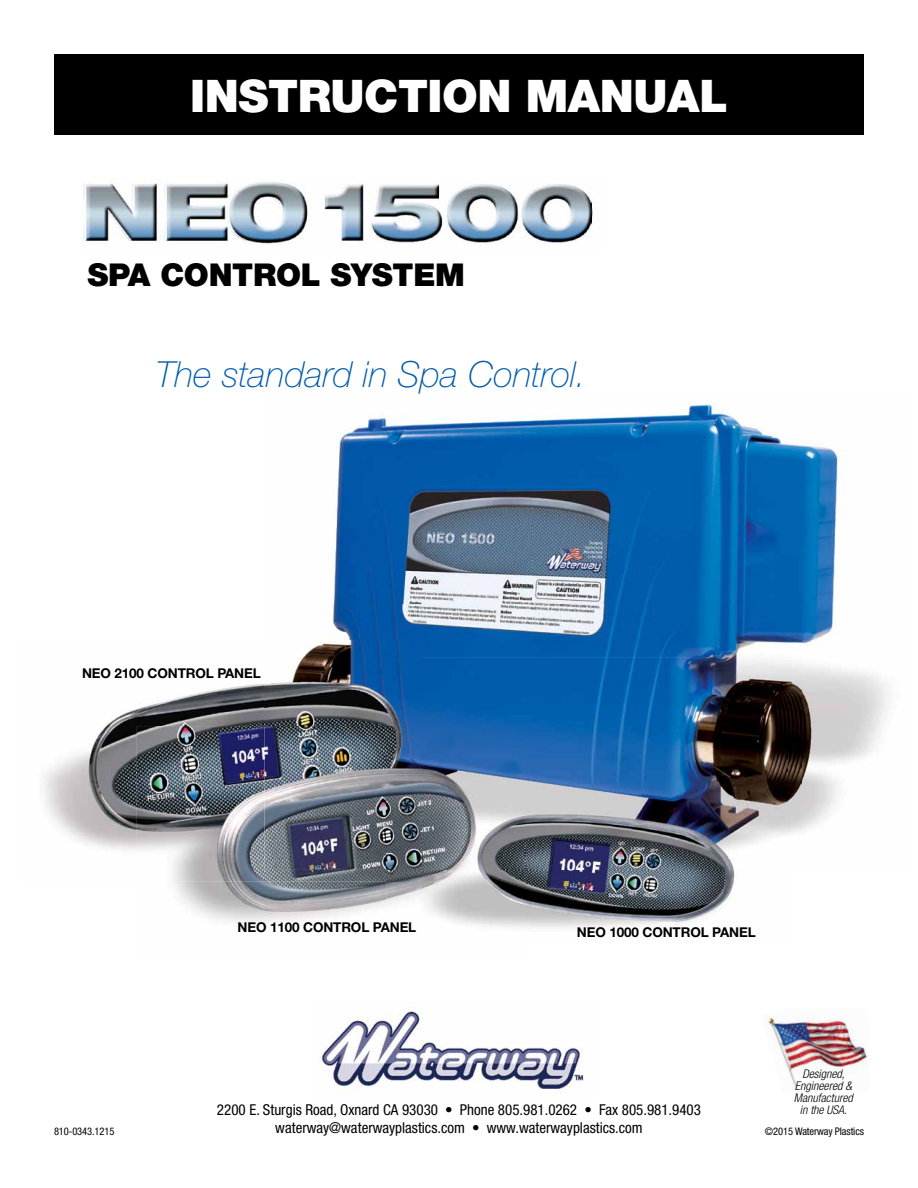
<style>
.page{position:relative;width:918px;height:1188px;background:#fff}
.page>*{position:absolute;margin:0;border:0;box-sizing:border-box;transform-origin:0 0}
.t1{font:900 45px "Helvetica Neue";letter-spacing:-.01em;color:#fff}
.t2{font:italic 100 36px "Helvetica Neue";color:#005cab}
.t3{font:900 31.5px "Helvetica Neue";letter-spacing:-.01em;color:#000}
.t4{font:condensed 15px/18px "Helvetica Neue";color:#000;text-align:center}
.t5{font:700 13.5px "Helvetica Neue";letter-spacing:-.01em;color:#000}
.t6{font:italic 300 condensed 12px/12px "Helvetica Neue";color:#000;text-align:center}
.t7{font:condensed 10.5px "Helvetica Neue";letter-spacing:-.01em;color:#000}
</style>
<div class="page">
<img style="left:322px;top:403px;width:479px;height:254px">
<img style="left:801px;top:438px;width:89px;height:392px">
<img style="left:421px;top:657px;width:381px;height:106px">
<img style="left:787px;top:763px;width:15px;height:71px">
<img style="left:526px;top:748px;width:261px;height:180px">
<img style="left:43px;top:684px;width:221px;height:166px">
<img style="left:264px;top:641px;width:157px;height:85px">
<img style="left:386px;top:726px;width:140px;height:143px">
<img style="left:421px;top:869px;width:105px;height:12px">
<img style="left:173px;top:881px;width:353px;height:47px">
<img style="left:137px;top:726px;width:249px;height:155px">
<img style="left:386px;top:748px;width:35px;height:133px">
<img style="left:763px;top:1014px;width:105px;height:76px">
<div style="left:54px;top:54px;width:810px;height:81px;background:#000"></div>
<img style="left:321px;top:1011px;width:263px;height:82px">
<img style="left:83px;top:182px;width:508px;height:61px">
<h1 class="t1" style="left:190px;top:69px;width:539px">INSTRUCTION MANUAL</h1>
<h3 class="t3" style="left:87px;top:256px;width:379px">SPA CONTROL SYSTEM</h3>
<h2 class="t2" style="left:156px;top:354px;width:432px">The standard in Spa Control.</h2>
<p class="t5" style="left:82px;top:665px;width:180px">NEO 2100 CONTROL PANEL</p>
<p class="t5" style="left:238px;top:919px;width:180px">NEO 1100 CONTROL PANEL</p>
<p class="t5" style="left:577px;top:924px;width:180px">NEO 1000 CONTROL PANEL</p>
<p class="t6" style="left:794px;top:1068px;width:60px">Designed,<br>Engineered &amp;<br>Manufactured in the USA.</p>
<p class="t4" style="left:217px;top:1101px;width:486px">2200 E. Sturgis Road, Oxnard CA 93030 • Phone 805.981.0262 • Fax 805.981.9403 waterway@waterwayplastics.com • www.waterwayplastics.com</p>
<p class="t7" style="left:54px;top:1125px;width:62px">810-0343.1215</p>
<p class="t7" style="left:765px;top:1125px;width:101px">©2015 Waterway Plastics</p>
</div>
